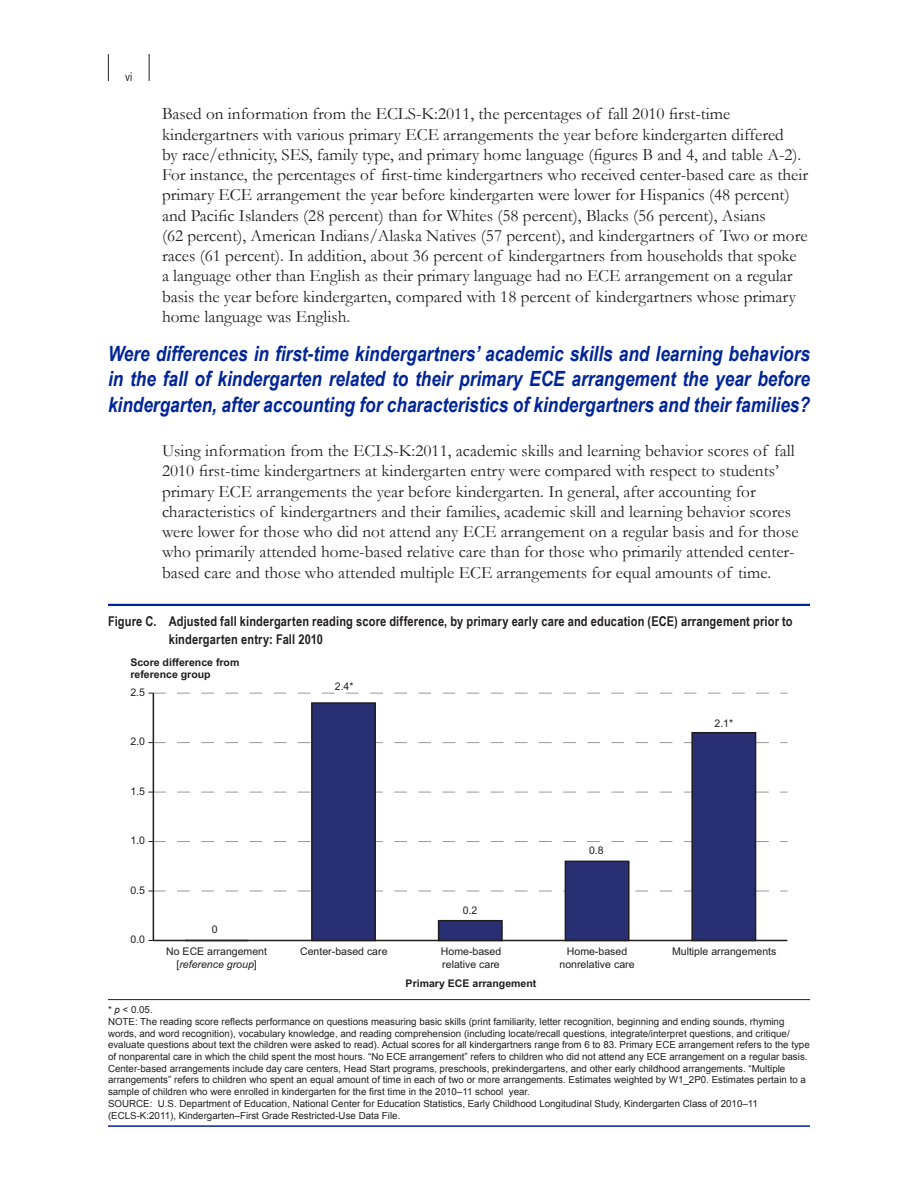
<style>
.page{position:relative;width:918px;height:1188px;background:#fff}
.page>*{position:absolute;margin:0;border:0;box-sizing:border-box;transform-origin:0 0}
.t1{font:italic 700 21px/25.5px "Arial Narrow";color:#002596;text-align:justify}
.t2{font:17.25px/20.2px "Garamond";color:#231f20}
.t3{font:700 13.5px/18px "Arial Narrow";letter-spacing:.01em;color:#231f20}
.t4{font:12px "Arial Narrow";color:#231f20}
.t5{font:10.5px/12.6px "Arial";color:#201d1e;text-align:center}
.t6{font:700 10.5px/12.6px "Arial";color:#201d1e}
.t7{font:10.5px "Arial";color:#231f20}
.t8{font:9.75px/11.7px "Arial";color:#231f20}
.s1{font-style:italic}
</style>
<div class="page">
<svg style="left:108px;top:54px;width:1px;height:27px"></svg>
<svg style="left:149px;top:54px;width:1px;height:27px"></svg>
<hr style="left:108px;top:604px;width:702px;height:2px;background:#002596">
<div style="left:311px;top:702px;width:65px;height:239px;background:#283073;border:2px solid #201d1e"></div>
<div style="left:438px;top:920px;width:65px;height:21px;background:#283073;border:2px solid #201d1e"></div>
<div style="left:565px;top:861px;width:65px;height:80px;background:#283073;border:2px solid #201d1e"></div>
<div style="left:691px;top:732px;width:65px;height:209px;background:#283073;border:2px solid #201d1e"></div>
<svg style="left:149px;top:693px;width:638px;height:1px"></svg>
<svg style="left:149px;top:742px;width:638px;height:1px"></svg>
<svg style="left:149px;top:792px;width:638px;height:1px"></svg>
<svg style="left:149px;top:841px;width:638px;height:1px"></svg>
<svg style="left:149px;top:891px;width:638px;height:1px"></svg>
<hr style="left:153px;top:693px;width:1px;height:247px;background:#231f20">
<hr style="left:153px;top:940px;width:634px;height:1px;background:#231f20">
<hr style="left:108px;top:999px;width:702px;height:1px;background:#231f20">
<hr style="left:108px;top:1125px;width:702px;height:2px;background:#002596">
<p class="t4" style="left:125px;top:68px;width:9px">vi</p>
<p class="t2" style="left:162px;top:104px;width:648px">Based on information from the ECLS-K:2011, the percentages of fall 2010 first-time kindergartners with various primary ECE arrangements the year before kindergarten differed<br>by race/ethnicity, SES, family type, and primary home language (figures B and 4, and table A-2).<br>For instance, the percentages of first-time kindergartners who received center-based care as their primary ECE arrangement the year before kindergarten were lower for Hispanics (48 percent) and Pacific Islanders (28 percent) than for Whites (58 percent), Blacks (56 percent), Asians<br>(62 percent), American Indians/Alaska Natives (57 percent), and kindergartners of Two or more races (61 percent). In addition, about 36 percent of kindergartners from households that spoke<br>a language other than English as their primary language had no ECE arrangement on a regular basis the year before kindergarten, compared with 18 percent of kindergartners whose primary home language was English.</p>
<h3 class="t1" style="left:108px;top:340px;width:704px">Were differences in first-time kindergartners’ academic skills and learning behaviors in the fall of kindergarten related to their primary ECE arrangement the year before kindergarten, after accounting for characteristics of kindergartners and their families?</h3>
<p class="t2" style="left:162px;top:440px;width:638px">Using information from the ECLS-K:2011, academic skills and learning behavior scores of fall 2010 first-time kindergartners at kindergarten entry were compared with respect to students’ primary ECE arrangements the year before kindergarten. In general, after accounting for characteristics of kindergartners and their families, academic skill and learning behavior scores were lower for those who did not attend any ECE arrangement on a regular basis and for those who primarily attended home-based relative care than for those who primarily attended center&shy;based care and those who attended multiple ECE arrangements for equal amounts of time.</p>
<p class="t3" style="left:169px;top:612px;width:625px;text-indent:-61px">Figure C. Adjusted fall kindergarten reading score difference, by primary early care and education (ECE) arrangement prior to kindergarten entry: Fall 2010</p>
<p class="t6" style="left:130px;top:656px;width:111px">Score difference from reference group</p>
<p class="t7" style="left:130px;top:686px;width:16px">2.5</p>
<p class="t7" style="left:130px;top:735px;width:16px">2.0</p>
<p class="t7" style="left:130px;top:784px;width:16px">1.5</p>
<p class="t7" style="left:130px;top:834px;width:16px">1.0</p>
<p class="t7" style="left:130px;top:883px;width:16px">0.5</p>
<p class="t7" style="left:130px;top:933px;width:16px">0.0</p>
<p class="t7" style="left:212px;top:922px;width:7px">0</p>
<p class="t7" style="left:335px;top:679px;width:20px">2.4*</p>
<p class="t7" style="left:463px;top:904px;width:16px">0.2</p>
<p class="t7" style="left:589px;top:844px;width:16px">0.8</p>
<p class="t7" style="left:714px;top:716px;width:20px">2.1*</p>
<p class="t5" style="left:166px;top:945px;width:102px">No ECE arrangement [<span class="s1">reference group</span>]</p>
<p class="t5" style="left:300px;top:945px;width:89px">Center-based care</p>
<p class="t5" style="left:441px;top:945px;width:62px;text-align:left">Home-based relative care</p>
<p class="t5" style="left:560px;top:945px;width:77px">Home-based nonrelative care</p>
<p class="t5" style="left:672px;top:945px;width:106px">Multiple arrangements</p>
<p class="t6" style="left:406px;top:978px;width:132px">Primary ECE arrangement</p>
<p class="t8" style="left:108px;top:1004px;width:703px">* <span class="s1">p</span> &lt; 0.05.<br>NOTE: The reading score reflects performance on questions measuring basic skills (print familiarity, letter recognition, beginning and ending sounds, rhyming words, and word recognition), vocabulary knowledge, and reading comprehension (including locate/recall questions, integrate/interpret questions, and critique/ evaluate questions about text the children were asked to read). Actual scores for all kindergartners range from 6 to 83. Primary ECE arrangement refers to the type of nonparental care in which the child spent the most hours. “No ECE arrangement” refers to children who did not attend any ECE arrangement on a regular basis.<br>Center-based arrangements include day care centers, Head Start programs, preschools, prekindergartens, and other early childhood arrangements. “Multiple arrangements” refers to children who spent an equal amount of time in each of two or more arrangements. Estimates weighted by W1_2P0. Estimates pertain to a sample of children who were enrolled in kindergarten for the first time in the 2010–11 school year.<br>SOURCE: U.S. Department of Education, National Center for Education Statistics, Early Childhood Longitudinal Study, Kindergarten Class of 2010–11 (ECLS-K:2011), Kindergarten–First Grade Restricted-Use Data File.</p>
</div>
